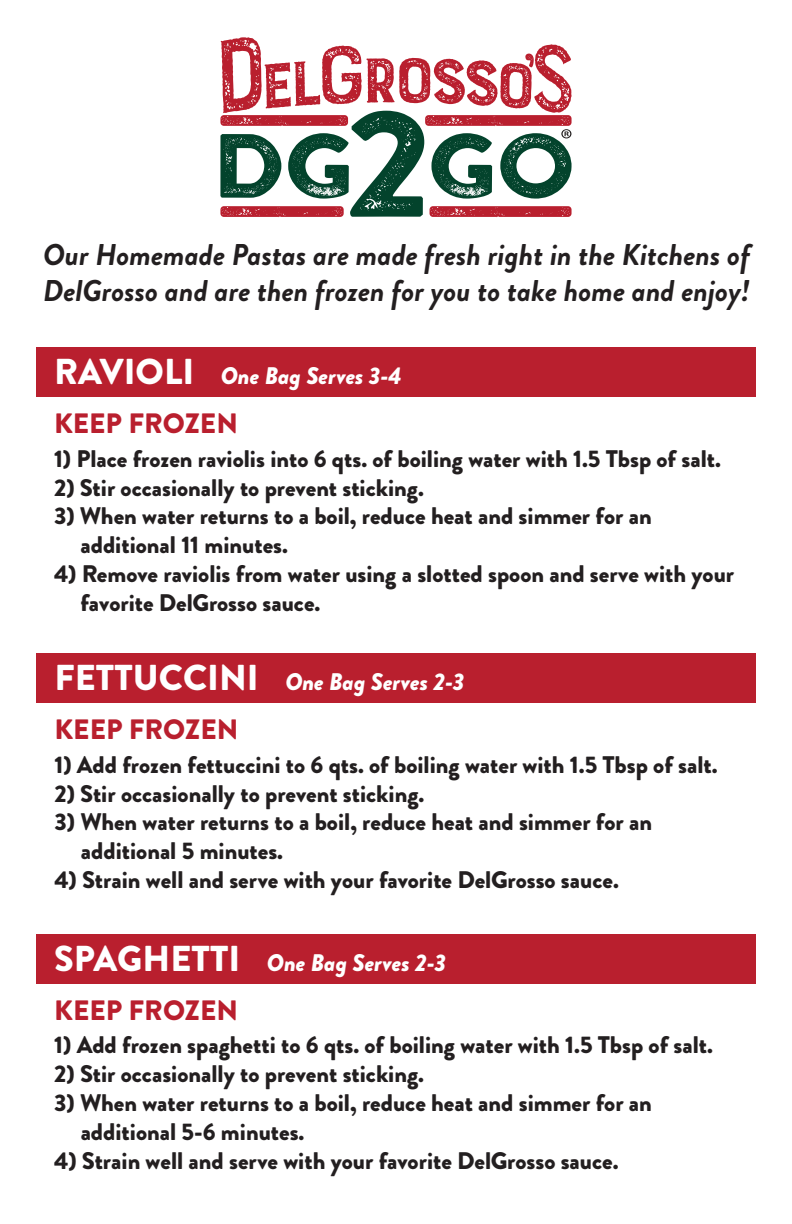
<style>
.page{position:relative;width:792px;height:1224px;background:#fff}
.page>*{position:absolute;margin:0;border:0;box-sizing:border-box;transform-origin:0 0}
.t1{font:italic 700 30px/36px "Brandon Grotesque";color:#231f20}
.t2{font:900 28px "Brandon Grotesque";color:#b91f2e}
.t3{font:900 24px/28.8px "Brandon Grotesque";color:#231f20}
.t4{font:italic 900 24px "Brandon Grotesque";color:#fff}
.s1{font-style:normal;font-size:36px}
</style>
<div class="page">
<svg style="left:220px;top:37px;width:352px;height:180px"></svg>
<div style="left:36px;top:347px;width:720px;height:50px;background:#b91f2e"></div>
<div style="left:36px;top:653px;width:720px;height:50px;background:#b91f2e"></div>
<div style="left:36px;top:934px;width:720px;height:49px;background:#b91f2e"></div>
<p class="t1" style="left:43px;top:237px;width:709px">Our Homemade Pastas are made fresh right in the Kitchens of<br>DelGrosso and are then frozen for you to take home and enjoy!</p>
<p class="t4" style="left:54px;top:358px;width:349px"><span class="s1">RAVIOLI</span> One Bag Serves 3-4</p>
<p class="t2" style="left:54px;top:404px;width:186px">KEEP FROZEN</p>
<p class="t3" style="left:54px;top:444px;width:668px">1) Place frozen raviolis into 6 qts. of boiling water with 1.5 Tbsp of salt.</p>
<p class="t3" style="left:54px;top:473px;width:371px">2) Stir occasionally to prevent sticking.</p>
<p class="t3" style="left:81px;top:502px;width:573px;text-indent:-27px">3) When water returns to a boil, reduce heat and simmer for an additional 11 minutes.</p>
<p class="t3" style="left:81px;top:560px;width:655px;text-indent:-27px">4) Remove raviolis from water using a slotted spoon and serve with your favorite DelGrosso sauce.</p>
<p class="t4" style="left:54px;top:664px;width:411px"><span class="s1">FETTUCCINI</span> One Bag Serves 2-3</p>
<p class="t2" style="left:54px;top:710px;width:186px">KEEP FROZEN</p>
<p class="t3" style="left:54px;top:750px;width:665px">1) Add frozen fettuccini to 6 qts. of boiling water with 1.5 Tbsp of salt.</p>
<p class="t3" style="left:54px;top:779px;width:371px">2) Stir occasionally to prevent sticking.</p>
<p class="t3" style="left:81px;top:808px;width:573px;text-indent:-27px">3) When water returns to a boil, reduce heat and simmer for an additional 5 minutes.</p>
<p class="t3" style="left:54px;top:866px;width:566px">4) Strain well and serve with your favorite DelGrosso sauce.</p>
<p class="t4" style="left:54px;top:945px;width:393px"><span class="s1">SPAGHETTI</span> One Bag Serves 2-3</p>
<p class="t2" style="left:54px;top:990px;width:186px">KEEP FROZEN</p>
<p class="t3" style="left:54px;top:1031px;width:660px">1) Add frozen spaghetti to 6 qts. of boiling water with 1.5 Tbsp of salt.</p>
<p class="t3" style="left:54px;top:1060px;width:371px">2) Stir occasionally to prevent sticking.</p>
<p class="t3" style="left:81px;top:1089px;width:573px;text-indent:-27px">3) When water returns to a boil, reduce heat and simmer for an additional 5-6 minutes.</p>
<p class="t3" style="left:54px;top:1146px;width:566px">4) Strain well and serve with your favorite DelGrosso sauce.</p>
</div>
